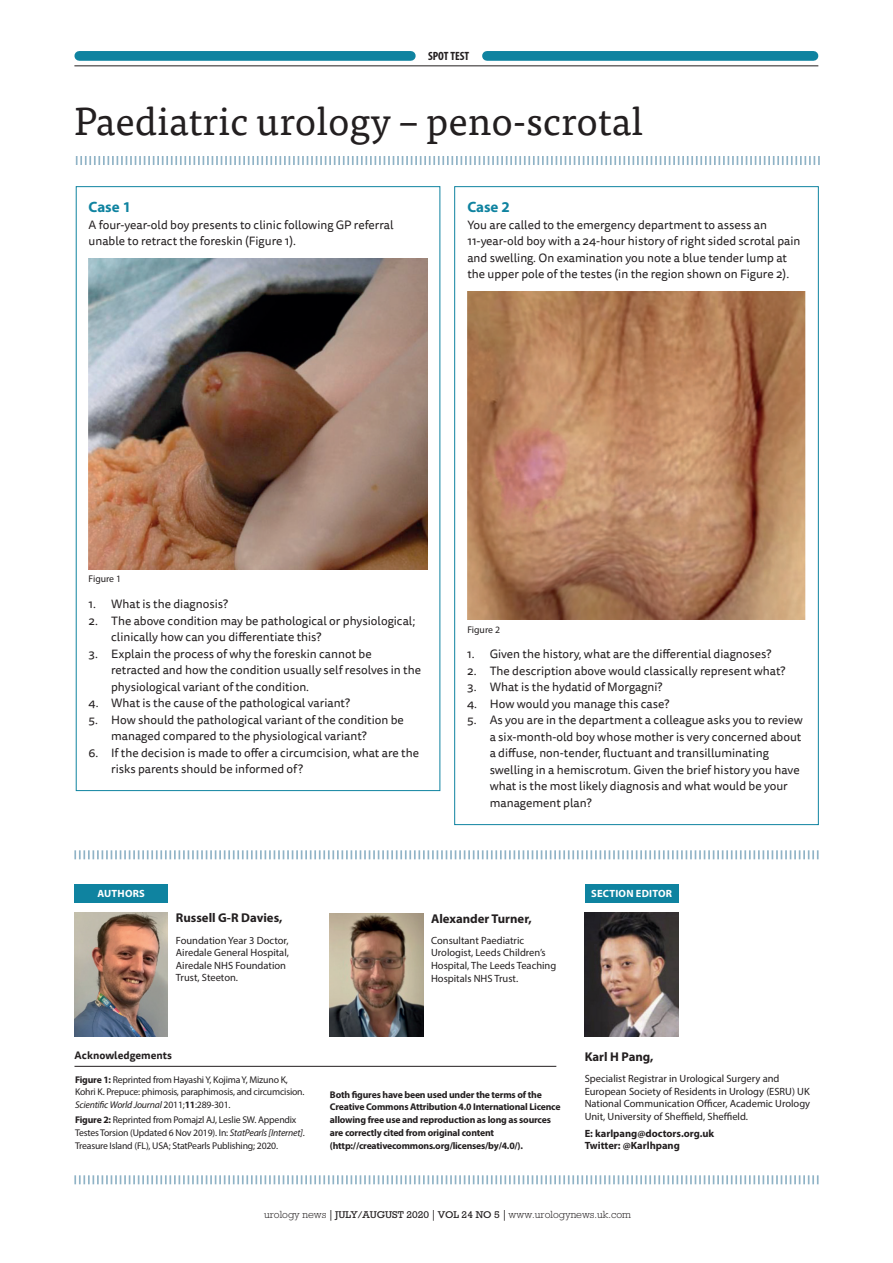
<style>
.page{position:relative;width:893px;height:1263px;background:#fff}
.page>*{position:absolute;margin:0;border:0;box-sizing:border-box;transform-origin:0 0}
.Spot_Headline{font:39px "Tisa Pro";color:#231f20}
.spot_case_subhead{font:700 15px "Myriad Pro";color:#0f83a0}
.feature_Author_name{font:700 12.75px "Myriad Pro";color:#231f20}
.case_numbered_list{font:12px/16.5px "Tisa Sans Pro";color:#231f20}
.case_description{font:12px/16.5px "Tisa Sans Pro";color:#231f20}
.t1{font:700 condensed 12px "Myriad Pro";color:#231f20}
.feature_author_bioda{font:10.5px/12.6px "Myriad Pro";color:#231f20}
.t2{font:300 10.5px "Rockwell";color:#231f20}
.feature_Author_conta{font:700 10.5px/12.6px "Myriad Pro";color:#231f20}
.editor_name_in_box{font:700 10.5px "Myriad Pro";letter-spacing:.02em;color:#fff}
.feature_Ref_title{font:700 10.5px "Tisa Sans Pro";color:#231f20}
.feature_Ref_body{font:9.75px/12.8px "Myriad Pro";letter-spacing:-.02em;color:#231f20}
.feature_Ref_body-2{font:700 9.75px/12.8px "Myriad Pro";letter-spacing:-.02em;color:#231f20}
.NewsRound_Caption_Bl{font:9.75px "Myriad Pro";color:#231f20}
.s1{font-weight:700}
.s2{font-style:italic}
.s3{font-family:"Adobe Caslon Pro";font-weight:700}
.s4{font-weight:400;font-size:10.05px}
</style>
<div class="page">
<svg style="left:74px;top:850px;width:745px;height:9px"></svg>
<img style="left:585px;top:913px;width:93px;height:123px">
<div style="left:585px;top:884px;width:93px;height:18px;background:#0f83a0"></div>
<svg style="left:76px;top:156px;width:744px;height:9px"></svg>
<img style="left:89px;top:258px;width:338px;height:312px">
<img style="left:467px;top:292px;width:339px;height:328px">
<hr style="left:74px;top:1066px;width:482px;height:1px;background:#231f20">
<svg style="left:74px;top:1175px;width:745px;height:9px"></svg>
<img style="left:74px;top:913px;width:94px;height:123px">
<div style="left:75px;top:884px;width:93px;height:18px;background:#0f83a0"></div>
<img style="left:329px;top:913px;width:94px;height:124px">
<hr style="left:74px;top:66px;width:744px;height:1px;background:#231f20">
<div style="left:79px;top:51px;width:332px;height:10px;background:#0f83a0"></div>
<div style="left:487px;top:51px;width:326px;height:10px;background:#0f83a0"></div>
<p class="t1" style="left:428px;top:49px;width:43px">SPOT TEST</p>
<p class="Spot_Headline" style="left:74px;top:92px;width:570px">Paediatric urology – peno-scrotal</p>
<p class="spot_case_subhead" style="left:89px;top:197px;width:44px">Case 1</p>
<p class="case_description" style="left:89px;top:217px;width:307px">A four-year-old boy presents to clinic following GP referral unable to retract the foreskin (Figure 1).</p>
<p class="spot_case_subhead" style="left:467px;top:197px;width:44px">Case 2</p>
<p class="case_description" style="left:467px;top:217px;width:335px">You are called to the emergency department to assess an 11-year-old boy with a 24-hour history of right sided scrotal pain and swelling. On examination you note a blue tender lump at the upper pole of the testes (in the region shown on Figure 2).</p>
<p class="NewsRound_Caption_Bl" style="left:89px;top:572px;width:34px">Figure 1</p>
<p class="case_numbered_list" style="left:89px;top:596px;width:141px">1. What is the diagnosis?</p>
<p class="case_numbered_list" style="left:111px;top:613px;width:306px;text-indent:-22px">2. The above condition may be pathological or physiological; clinically how can you differentiate this?</p>
<p class="case_numbered_list" style="left:111px;top:646px;width:311px;text-indent:-22px">3. Explain the process of why the foreskin cannot be retracted and how the condition usually self resolves in the physiological variant of the condition.</p>
<p class="case_numbered_list" style="left:89px;top:695px;width:263px">4. What is the cause of the pathological variant?</p>
<p class="case_numbered_list" style="left:111px;top:712px;width:294px;text-indent:-22px">5. How should the pathological variant of the condition be managed compared to the physiological variant?</p>
<p class="case_numbered_list" style="left:111px;top:745px;width:309px;text-indent:-22px">6. If the decision is made to offer a circumcision, what are the risks parents should be informed of?</p>
<p class="NewsRound_Caption_Bl" style="left:467px;top:623px;width:34px">Figure 2</p>
<p class="case_numbered_list" style="left:467px;top:646px;width:306px">1. Given the history, what are the differential diagnoses?</p>
<p class="case_numbered_list" style="left:467px;top:663px;width:320px">2. The description above would classically represent what?</p>
<p class="case_numbered_list" style="left:467px;top:679px;width:197px">3. What is the hydatid of Morgagni?</p>
<p class="case_numbered_list" style="left:467px;top:696px;width:204px">4. How would you manage this case?</p>
<p class="case_numbered_list" style="left:490px;top:712px;width:315px;text-indent:-22px">5. As you are in the department a colleague asks you to review a six-month-old boy whose mother is very concerned about a diffuse, non-tender, fluctuant and transilluminating swelling in a hemiscrotum. Given the brief history you have what is the most likely diagnosis and what would be your management plan?</p>
<p class="editor_name_in_box" style="left:98px;top:887px;width:49px">AUTHORS</p>
<p class="feature_Author_name" style="left:176px;top:910px;width:108px">Russell G-R Davies,</p>
<p class="feature_author_bioda" style="left:176px;top:933px;width:114px">Foundation Year 3 Doctor,<br>Airedale General Hospital,<br>Airedale NHS Foundation<br>Trust, Steeton.</p>
<p class="feature_Author_name" style="left:431px;top:910px;width:102px">Alexander Turner,</p>
<p class="feature_author_bioda" style="left:431px;top:934px;width:127px">Consultant Paediatric<br>Urologist, Leeds Children’s<br>Hospital, The Leeds Teaching<br>Hospitals NHS Trust.</p>
<p class="editor_name_in_box" style="left:591px;top:887px;width:82px">SECTION EDITOR</p>
<p class="feature_Ref_title" style="left:75px;top:1047px;width:99px">Acknowledgements</p>
<p class="feature_Ref_body" style="left:75px;top:1073px;width:231px"><span class="s1">Figure 1:</span> Reprinted from Hayashi Y, Kojima Y, Mizuno K,<br>Kohri K. Prepuce: phimosis, paraphimosis, and circumcision.<br><span class="s2">Scientific World Journal</span> 2011;<span class="s1">11</span>:289‐301.</p>
<p class="feature_Ref_body" style="left:75px;top:1113px;width:231px"><span class="s1">Figure 2:</span> Reprinted from Pomajzl AJ, Leslie SW. Appendix<br>Testes Torsion (Updated 6 Nov 2019). In: <span class="s2">StatPearls [Internet]</span>.<br>Treasure Island (FL), USA; StatPearls Publishing; 2020.</p>
<p class="feature_Ref_body-2" style="left:330px;top:1087px;width:232px">Both figures have been used under the terms of the Creative Commons Attribution 4.0 International Licence allowing free use and reproduction as long as sources are correctly cited from original content (http://creativecommons.org/licenses/by/4.0/).</p>
<p class="feature_Author_name" style="left:585px;top:1048px;width:70px">Karl H Pang,</p>
<p class="feature_author_bioda" style="left:585px;top:1072px;width:227px">Specialist Registrar in Urological Surgery and European Society of Residents in Urology (ESRU) UK National Communication Officer, Academic Urology Unit, University of Sheffield, Sheffield.</p>
<p class="feature_Author_conta" style="left:585px;top:1126px;width:131px">E: karlpang@doctors.org.uk<br>Twitter: @Karlhpang</p>
<p class="t2" style="left:264px;top:1208px;width:368px">urology news <span class="s3">|</span> <span class="s4">JULY/AUGUST 2020</span> <span class="s3">|</span> <span class="s4">VOL 24 NO 5</span> <span class="s3">|</span> www.urologynews.uk.com</p>
</div>
